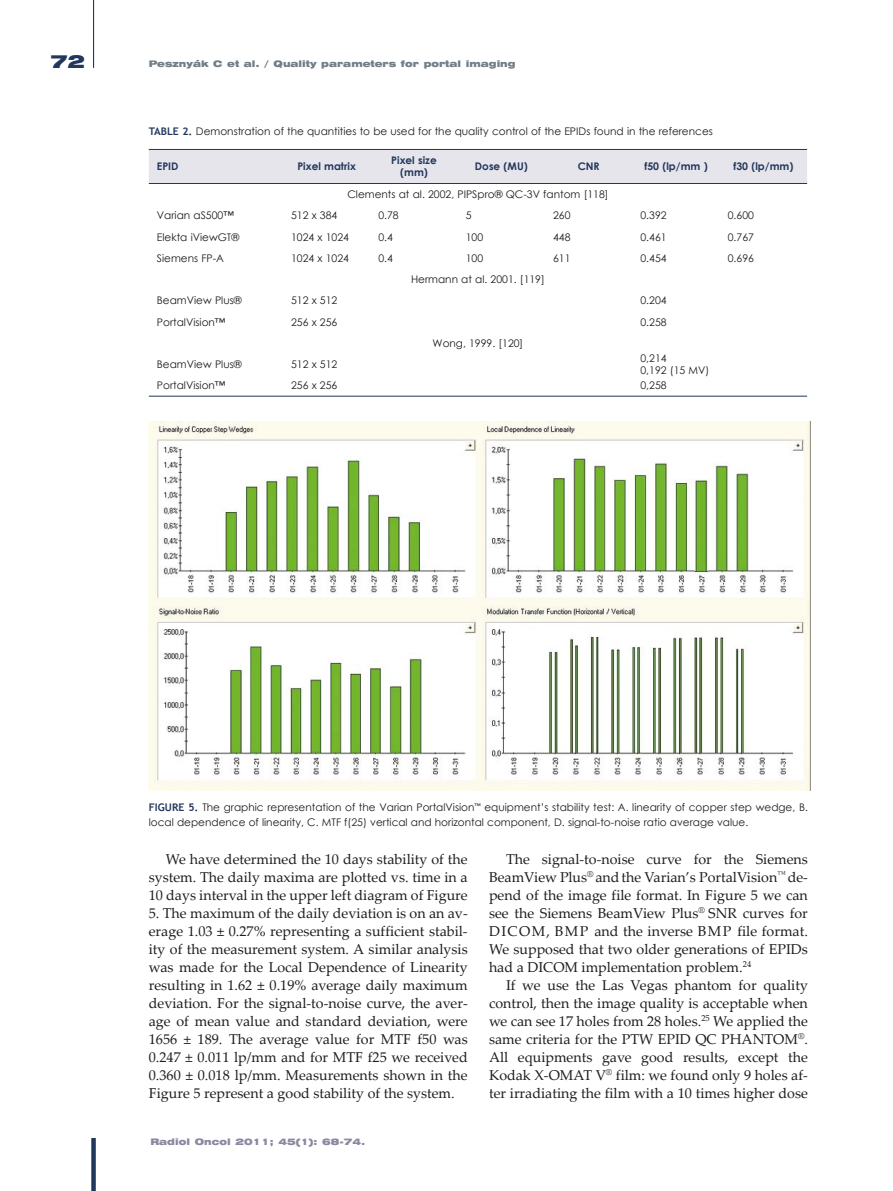
<style>
.page{position:relative;width:893px;height:1191px;background:#fff}
.page>*{position:absolute;margin:0;border:0;box-sizing:border-box;transform-origin:0 0}
.t1{font:18px "Swiss 721 Black Extended";color:#22375c}
.t2{font:14.25px/18px "Palatino Linotype";color:#1d1d1b;text-align:justify}
.t3{font:10.5px/12px "Century Gothic";color:#1d1d1b}
.t4{font:700 10.5px/12px "Century Gothic";color:#22375c;text-align:center}
.t5{font:9px "Swiss 721 Black Extended";color:#717e86}
.t6{font:9px "Swiss 721 Black Extended";color:#8a89a1}
.s1{font-family:"Trebuchet MS";font-weight:700;color:#22375c}
</style>
<div class="page">
<div style="left:91px;top:1138px;width:5px;height:53px;background:#22375c"></div>
<hr style="left:93px;top:0;width:1px;height:68px;background:#22375c">
<img style="left:149px;top:421px;width:661px;height:369px">
<div style="left:149px;top:150px;width:658px;height:33px;background:#e6e5ec"></div>
<hr style="left:149px;top:149px;width:658px;height:1px;background:#22375c">
<hr style="left:149px;top:183px;width:658px;height:1px;background:#22375c">
<hr style="left:149px;top:396px;width:658px;height:1px;background:#22375c">
<p class="t1" style="left:51px;top:54px;width:36px">72</p>
<p class="t5" style="left:149px;top:60px;width:368px">Pesznyák C et al. / Quality parameters for portal imaging</p>
<p class="t3" style="left:149px;top:125px;width:566px"><span class="s1">TABLE 2.</span> Demonstration of the quantities to be used for the quality control of the EPIDs found in the references</p>
<p class="t4" style="left:157px;top:160px;width:23px">EPID</p>
<p class="t4" style="left:297px;top:160px;width:60px">Pixel matrix</p>
<p class="t4" style="left:391px;top:154px;width:47px">Pixel size (mm)</p>
<p class="t4" style="left:475px;top:160px;width:54px">Dose (MU)</p>
<p class="t4" style="left:578px;top:160px;width:24px">CNR</p>
<p class="t4" style="left:644px;top:160px;width:65px">f50 (lp/mm )</p>
<p class="t4" style="left:733px;top:160px;width:61px">f30 (lp/mm)</p>
<p class="t3" style="left:347px;top:188px;width:263px">Clements at al. 2002, PIPSpro® QC-3V fantom [118]</p>
<p class="t3" style="left:157px;top:209px;width:78px">Varian aS500™</p>
<p class="t3" style="left:291px;top:209px;width:48px">512 x 384</p>
<p class="t3" style="left:378px;top:209px;width:22px">0.78</p>
<p class="t3" style="left:466px;top:209px;width:7px">5</p>
<p class="t3" style="left:553px;top:209px;width:19px">260</p>
<p class="t3" style="left:640px;top:209px;width:28px">0.392</p>
<p class="t3" style="left:728px;top:209px;width:28px">0.600</p>
<p class="t3" style="left:157px;top:230px;width:84px">Elekta iViewGT®</p>
<p class="t3" style="left:291px;top:230px;width:59px">1024 x 1024</p>
<p class="t3" style="left:378px;top:230px;width:16px">0.4</p>
<p class="t3" style="left:466px;top:230px;width:19px">100</p>
<p class="t3" style="left:553px;top:230px;width:19px">448</p>
<p class="t3" style="left:640px;top:230px;width:28px">0.461</p>
<p class="t3" style="left:728px;top:230px;width:28px">0.767</p>
<p class="t3" style="left:157px;top:252px;width:69px">Siemens FP-A</p>
<p class="t3" style="left:291px;top:252px;width:59px">1024 x 1024</p>
<p class="t3" style="left:378px;top:252px;width:16px">0.4</p>
<p class="t3" style="left:466px;top:252px;width:19px">100</p>
<p class="t3" style="left:553px;top:252px;width:19px">611</p>
<p class="t3" style="left:640px;top:252px;width:28px">0.454</p>
<p class="t3" style="left:728px;top:252px;width:28px">0.696</p>
<p class="t3" style="left:411px;top:273px;width:135px">Hermann at al. 2001. [119]</p>
<p class="t3" style="left:157px;top:294px;width:86px">BeamView Plus®</p>
<p class="t3" style="left:291px;top:294px;width:48px">512 x 512</p>
<p class="t3" style="left:640px;top:294px;width:28px">0.204</p>
<p class="t3" style="left:157px;top:315px;width:70px">PortalVision™</p>
<p class="t3" style="left:291px;top:315px;width:48px">256 x 256</p>
<p class="t3" style="left:640px;top:315px;width:28px">0.258</p>
<p class="t3" style="left:433px;top:337px;width:92px">Wong, 1999. [120]</p>
<p class="t3" style="left:157px;top:358px;width:86px">BeamView Plus®</p>
<p class="t3" style="left:291px;top:358px;width:48px">512 x 512</p>
<p class="t3" style="left:640px;top:352px;width:70px">0,214<br>0,192 (15 MV)</p>
<p class="t3" style="left:157px;top:379px;width:70px">PortalVision™</p>
<p class="t3" style="left:291px;top:379px;width:48px">256 x 256</p>
<p class="t3" style="left:640px;top:379px;width:28px">0,258</p>
<p class="t3" style="left:149px;top:799px;width:661px;line-height:15px"><span class="s1">FIGURE 5.</span> The graphic representation of the Varian PortalVision<sup>™</sup> equipment’s stability test: A. linearity of copper step wedge, B. local dependence of linearity, C. MTF f(25) vertical and horizontal component, D. signal-to-noise ratio average value.</p>
<p class="t2" style="left:149px;top:851px;width:320px;text-indent:17px">We have determined the 10 days stability of the system. The daily maxima are plotted vs. time in a 10 days interval in the upper left diagram of Figure</p>
<p class="t2" style="left:149px;top:905px;width:320px">5. The maximum of the daily deviation is on an av&shy;erage 1.03 ± 0.27% representing a sufficient stabil&shy;ity of the measurement system. A similar analysis was made for the Local Dependence of Linearity resulting in 1.62 ± 0.19% average daily maximum deviation. For the signal-to-noise curve, the aver&shy;age of mean value and standard deviation, were 1656 ± 189. The average value for MTF f50 was 0.247 ± 0.011 lp/mm and for MTF f25 we received 0.360 ± 0.018 lp/mm. Measurements shown in the Figure 5 represent a good stability of the system.</p>
<p class="t6" style="left:150px;top:1138px;width:217px">Radiol Oncol 2011; 45(1): 68-74.</p>
<p class="t2" style="left:489px;top:851px;width:320px;text-indent:17px">The signal-to-noise curve for the Siemens BeamView Plus<sup>®</sup> andthe Varian’s PortalVision<sup>™</sup> de&shy;pend of the image file format. In Figure 5 we can see the Siemens BeamView Plus<sup>®</sup> SNR curves for DICOM, BMP and the inverse BMP file format.<br>We supposed that two older generations of EPIDs had a DICOM implementation problem.<sup>24</sup></p>
<p class="t2" style="left:489px;top:977px;width:320px;text-indent:17px">If we use the Las Vegas phantom for quality control, then the image quality is acceptable when we can see 17 holes from 28 holes.<sup>25</sup> We applied the same criteria for the PTW EPID QC PHANTOM<sup>®</sup>.<br>All equipments gave good results, except the Kodak X-OMAT V<sup>®</sup> film: we found only 9 holes af&shy;ter irradiating the film with a 10 times higher dose</p>
</div>
